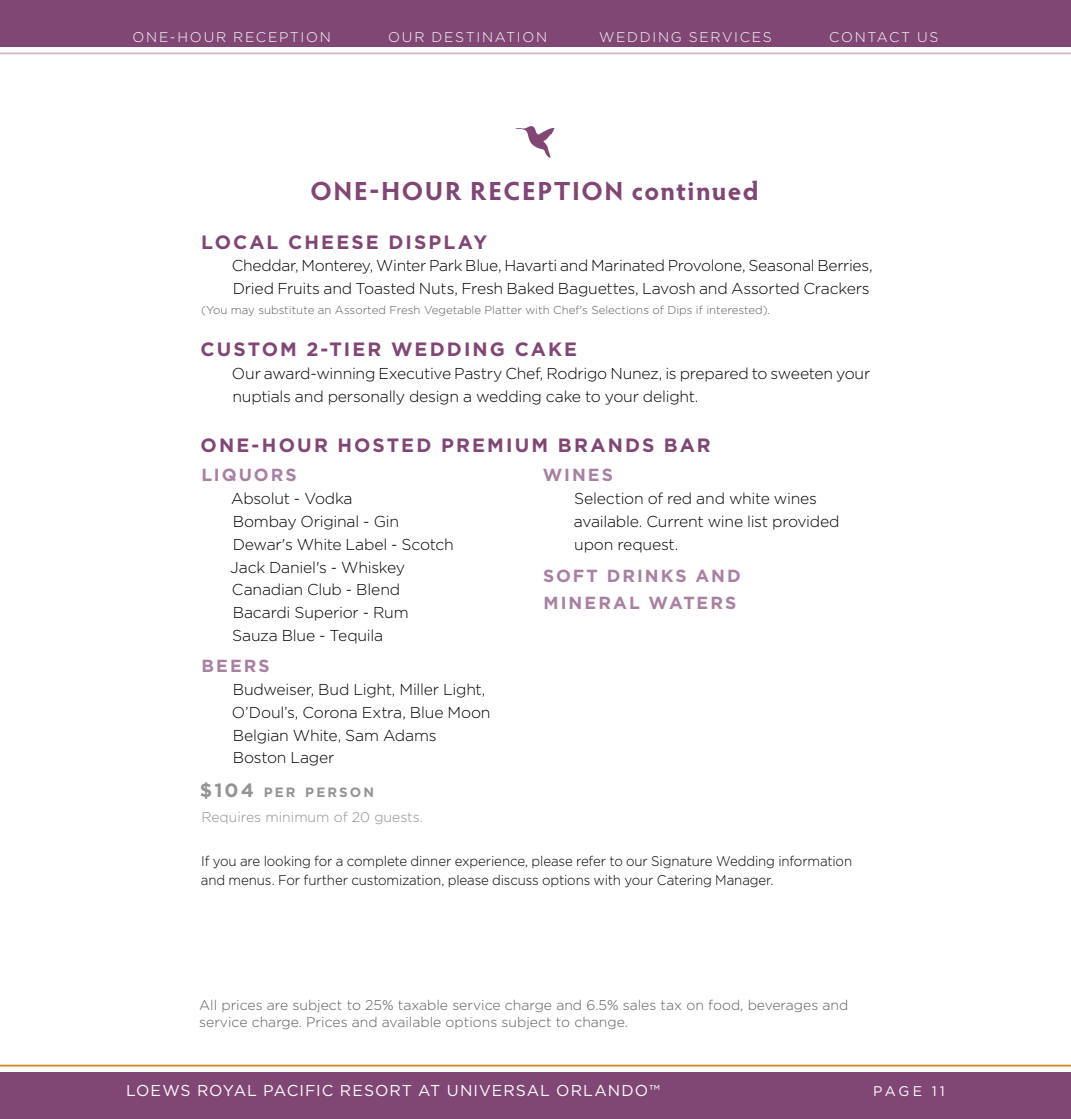
<style>
.page{position:relative;width:1071px;height:1119px;background:#fff}
.page>*{position:absolute;margin:0;border:0;box-sizing:border-box;transform-origin:0 0}
.Section_Heads_Center{font:700 26.25px "Hypatia Sans Pro";letter-spacing:.06em;color:#804674}
.purp_subheads{font:700 19.25px "Gotham";letter-spacing:.11em;color:#804674}
.purp_subheads-2{font:700 17.5px/26.2px "Gotham";letter-spacing:.115em;color:#a881a2}
.inset_body_copy{font:300 15.75px/22.8px "Gotham";letter-spacing:-.015em;color:#000}
.t1{font:15.75px "Gotham";letter-spacing:.065em;color:#fff}
.body_copy{font:300 14px/19.2px "Gotham";letter-spacing:-.01em;color:#000;scale:.95 1}
.Legal_copy{font:300 14px/16.8px "Gotham";color:#5d5d5c}
.t2{font:300 14px "Gotham";letter-spacing:.125em;color:#fff}
.inset_body_copy-2{font:300 14px "Gotham";color:#909093}
.t3{font:14px "Gotham";letter-spacing:.2em;color:#fff}
.Menu_Price{font:700 13.47px "Gotham";letter-spacing:.155em;color:#949593}
.Legal_copy-2{font:300 11.55px "Gotham";color:#5d5d5c}
.s1{font-size:19.25px}
</style>
<div class="page">
<div style="left:0;top:1072px;width:1071px;height:46px;background:#804674"></div>
<div style="left:0;top:0;width:1071px;height:46px;background:#804674"></div>
<hr style="left:0;top:52px;width:1071px;height:2px;background:#cdb7cc">
<hr style="left:0;top:1064px;width:1071px;height:2px;background:#c88a12">
<svg style="left:515px;top:126px;width:40px;height:32px"></svg>
<p class="t2" style="left:132px;top:29px;width:200px">ONE-HOUR RECEPTION</p>
<p class="t2" style="left:388px;top:29px;width:160px">OUR DESTINATION</p>
<p class="t2" style="left:599px;top:29px;width:174px">WEDDING SERVICES</p>
<p class="t2" style="left:829px;top:29px;width:111px">CONTACT US</p>
<p class="Section_Heads_Center" style="left:310px;top:172px;width:450px">ONE-HOUR RECEPTION continued</p>
<p class="purp_subheads" style="left:201px;top:229px;width:287px">LOCAL CHEESE DISPLAY</p>
<p class="inset_body_copy" style="left:232px;top:254px;width:642px">Cheddar, Monterey, Winter Park Blue, Havarti and Marinated Provolone, Seasonal Berries,<br>Dried Fruits and Toasted Nuts, Fresh Baked Baguettes, Lavosh and Assorted Crackers</p>
<p class="Legal_copy-2" style="left:201px;top:303px;width:571px">(You may substitute an Assorted Fresh Vegetable Platter with Chef's Selections of Dips if interested).</p>
<p class="purp_subheads" style="left:201px;top:336px;width:378px">CUSTOM 2-TIER WEDDING CAKE</p>
<p class="inset_body_copy" style="left:232px;top:361px;width:640px">Our award-winning Executive Pastry Chef, Rodrigo Nunez, is prepared to sweeten your nuptials and personally design a wedding cake to your delight.</p>
<p class="purp_subheads" style="left:201px;top:432px;width:512px">ONE-HOUR HOSTED PREMIUM BRANDS BAR</p>
<p class="purp_subheads-2" style="left:201px;top:462px;width:97px">LIQUORS</p>
<p class="inset_body_copy" style="left:231px;top:487px;width:123px">Absolut - Vodka</p>
<p class="inset_body_copy" style="left:233px;top:509px;width:168px">Bombay Original - Gin</p>
<p class="inset_body_copy" style="left:233px;top:532px;width:223px">Dewar's White Label - Scotch</p>
<p class="inset_body_copy" style="left:230px;top:555px;width:176px">Jack Daniel's - Whiskey</p>
<p class="inset_body_copy" style="left:232px;top:578px;width:170px">Canadian Club - Blend</p>
<p class="inset_body_copy" style="left:233px;top:600px;width:177px">Bacardi Superior - Rum</p>
<p class="inset_body_copy" style="left:232px;top:623px;width:153px">Sauza Blue - Tequila</p>
<p class="purp_subheads-2" style="left:201px;top:652px;width:70px">BEERS</p>
<p class="inset_body_copy" style="left:232px;top:677px;width:260px">Budweiser, Bud Light, Miller Light,<br>O’Doul’s, Corona Extra, Blue Moon<br>Belgian White, Sam Adams<br>Boston Lager</p>
<p class="purp_subheads-2" style="left:543px;top:462px;width:72px">WINES</p>
<p class="inset_body_copy" style="left:574px;top:487px;width:267px">Selection of red and white wines available. Current wine list provided upon request.</p>
<p class="purp_subheads-2" style="left:543px;top:563px;width:199px">SOFT DRINKS AND<br>MINERAL WATERS</p>
<p class="Menu_Price" style="left:200px;top:782px;width:176px"><span class="s1">$104</span> PER PERSON</p>
<p class="inset_body_copy-2" style="left:201px;top:808px;width:223px">Requires minimum of 20 guests.</p>
<p class="body_copy" style="left:201px;top:851px;width:687px">If you are looking for a complete dinner experience, please refer to our Signature Wedding information and menus. For further customization, please discuss options with your Catering Manager.</p>
<p class="Legal_copy" style="left:199px;top:996px;width:651px">All prices are subject to 25% taxable service charge and 6.5% sales tax on food, beverages and service charge. Prices and available options subject to change.</p>
<p class="t1" style="left:126px;top:1080px;width:535px">LOEWS ROYAL PACIFIC RESORT AT UNIVERSAL ORLANDO™</p>
<p class="t3" style="left:873px;top:1081px;width:73px">PAGE 11</p>
</div>
